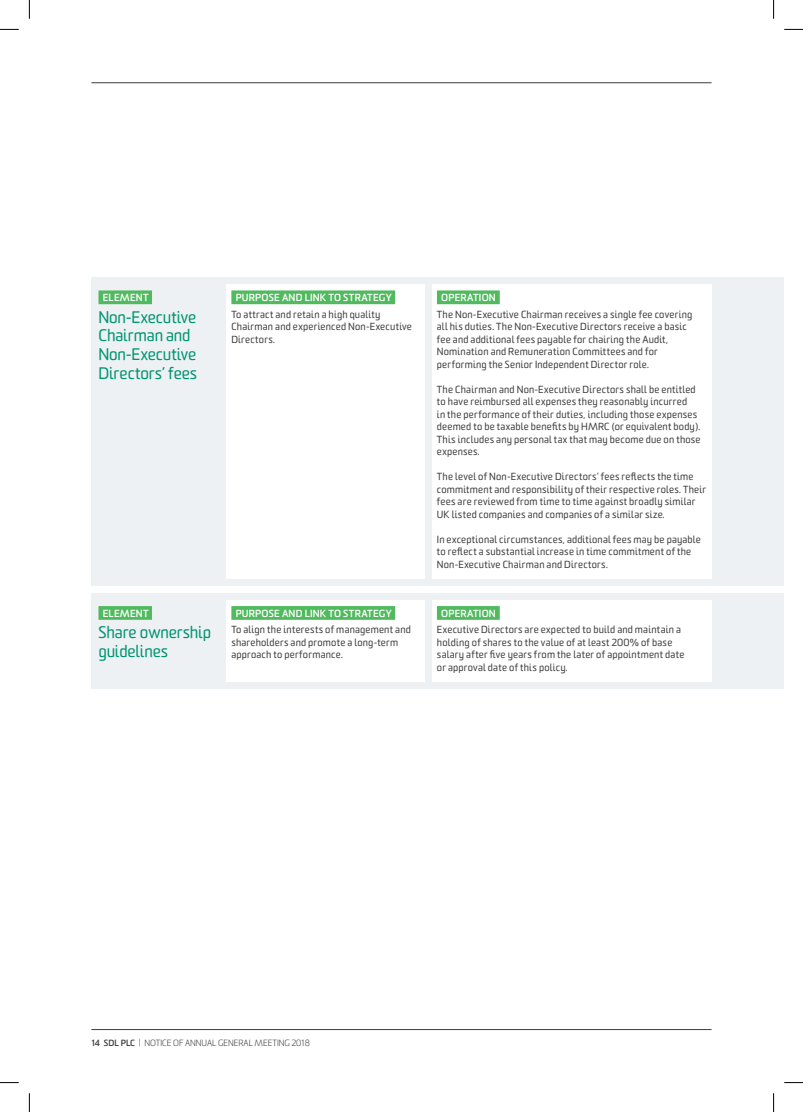
<style>
.page{position:relative;width:803px;height:1112px;background:#fff}
.page>*{position:absolute;margin:0;border:0;box-sizing:border-box;transform-origin:0 0}
.t1{font:16.25px/18.8px "Sommet Rounded";letter-spacing:-.005em;color:#009472}
.t2{font:10px/12.5px "Sommet Rounded";letter-spacing:.025em;color:#3e3e3f}
.t3{font:700 10px "Sommet Rounded";letter-spacing:.025em;color:#fff}
.t4{font:300 8.75px "Sommet Rounded";color:#3e3e3f}
.s1{color:#51ba5f}
.s2{font-weight:700;color:#fff}
.s3{font-weight:700;color:#51ba5f}
.s4{font-weight:700}
</style>
<div class="page">
<div style="left:91px;top:277px;width:693px;height:309px;background:#edf1f3"></div>
<div style="left:226px;top:284px;width:198px;height:295px;background:#fff"></div>
<div style="left:231px;top:290px;width:164px;height:14px;background:#51ba5f"></div>
<div style="left:432px;top:284px;width:279px;height:295px;background:#fff"></div>
<div style="left:437px;top:290px;width:63px;height:14px;background:#51ba5f"></div>
<div style="left:98px;top:290px;width:54px;height:14px;background:#51ba5f"></div>
<div style="left:91px;top:593px;width:693px;height:95px;background:#edf1f3"></div>
<div style="left:226px;top:600px;width:198px;height:81px;background:#fff"></div>
<div style="left:231px;top:606px;width:164px;height:13px;background:#51ba5f"></div>
<div style="left:432px;top:600px;width:279px;height:81px;background:#fff"></div>
<div style="left:437px;top:606px;width:63px;height:13px;background:#51ba5f"></div>
<div style="left:98px;top:606px;width:54px;height:13px;background:#51ba5f"></div>
<hr style="left:91px;top:1029px;width:620px;height:1px;background:#3e3e3f">
<hr style="left:91px;top:82px;width:620px;height:1px;background:#3e3e3f">
<svg style="left:0;top:29px;width:19px;height:1px"></svg>
<svg style="left:784px;top:29px;width:19px;height:1px"></svg>
<svg style="left:0;top:1082px;width:19px;height:1px"></svg>
<svg style="left:784px;top:1082px;width:19px;height:1px"></svg>
<svg style="left:29px;top:0;width:1px;height:19px"></svg>
<svg style="left:29px;top:1093px;width:1px;height:18px"></svg>
<svg style="left:773px;top:0;width:1px;height:19px"></svg>
<svg style="left:773px;top:1093px;width:1px;height:18px"></svg>
<p class="t3" style="left:103px;top:291px;width:51px">ELEMENT<span class="s1">-</span></p>
<h1 class="t1" style="left:98px;top:307px;width:100px">Non-Executive<br>Chairman and<br>Non-Executive<br>Directors’ fees</h1>
<p class="t2" style="left:231px;top:289px;width:165px;line-height:16.5px;text-indent:4px"><span class="s2">PURPOSE AND LINK TO STRATEGY</span><span class="s3">-<br></span>To attract and retain a high quality</p>
<p class="t2" style="left:231px;top:320px;width:182px">Chairman and experienced Non-Executive<br>Directors.</p>
<p class="t3" style="left:103px;top:606px;width:51px">ELEMENT<span class="s1">-</span></p>
<h1 class="t1" style="left:98px;top:623px;width:114px">Share ownership guidelines</h1>
<p class="t2" style="left:231px;top:604px;width:181px;line-height:16.5px;text-indent:4px"><span class="s2">PURPOSE AND LINK TO STRATEGY</span><span class="s3">-<br></span>To align the interests of management and</p>
<p class="t2" style="left:231px;top:635px;width:168px">shareholders and promote a long-term approach to performance.</p>
<p class="t2" style="left:437px;top:289px;width:257px;line-height:16.5px;text-indent:4px"><span class="s2">OPERATION</span><span class="s3">-<br></span>The Non-Executive Chairman receives a single fee covering</p>
<p class="t2" style="left:437px;top:320px;width:251px">all his duties. The Non-Executive Directors receive a basic fee and additional fees payable for chairing the Audit, Nomination and Remuneration Committees and for performing the Senior Independent Director role.</p>
<p class="t2" style="left:437px;top:383px;width:265px">The Chairman and Non-Executive Directors shall be entitled to have reimbursed all expenses they reasonably incurred<br>in the performance of their duties, including those expenses deemed to be taxable benefits by HMRC (or equivalent body).<br>This includes any personal tax that may become due on those expenses.</p>
<p class="t2" style="left:437px;top:470px;width:271px">The level of Non-Executive Directors’ fees reflects the time commitment and responsibility of their respective roles. Their fees are reviewed from time to time against broadly similar UK listed companies and companies of a similar size.</p>
<p class="t2" style="left:437px;top:533px;width:265px">In exceptional circumstances, additional fees may be payable to reflect a substantial increase in time commitment of the<br>Non-Executive Chairman and Directors.</p>
<p class="t2" style="left:437px;top:604px;width:246px;line-height:16.5px;text-indent:4px"><span class="s2">OPERATION</span><span class="s3">-<br></span>Executive Directors are expected to build and maintain a</p>
<p class="t2" style="left:437px;top:635px;width:249px">holding of shares to the value of at least 200% of base salary after five years from the later of appointment date or approval date of this policy.</p>
<p class="t4" style="left:91px;top:1037px;width:220px"><span class="s4">14 SDL PLC</span> | NOTICE OF ANNUAL GENERAL MEETING 2018</p>
</div>
